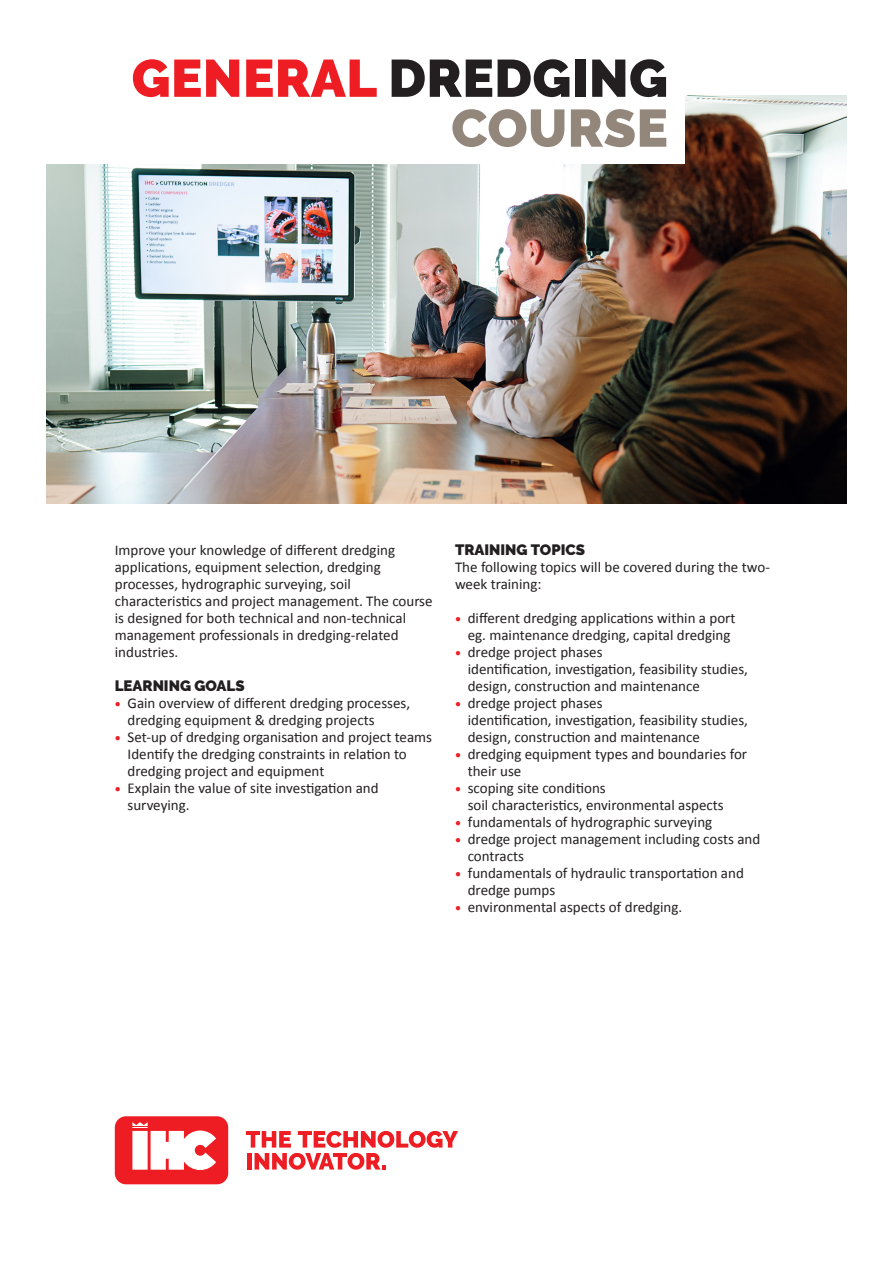
<style>
.page{position:relative;width:893px;height:1263px;background:#fff}
.page>*{position:absolute;margin:0;border:0;box-sizing:border-box;transform-origin:0 0}
.t1{font:900 52.5px/49.8px "Raleway";letter-spacing:.01em;color:#231f20;text-align:right}
.t2{font:15px/17px "Calibri";color:#231f20}
.t3{font:900 15px "Raleway";color:#231f20}
.s1{color:#ee1d23}
.s2{color:#93877c}
.s3{font-weight:700;font-size:12px;color:#ee1d23}
</style>
<div class="page">
<img style="left:47px;top:96px;width:799px;height:408px">
<div style="left:0;top:0;width:685px;height:164px;background:#fff"></div>
<svg style="left:115px;top:1116px;width:113px;height:68px"></svg>
<svg style="left:246px;top:1131px;width:212px;height:39px"></svg>
<p class="t1" style="left:132px;top:54px;width:538px"><span class="s1">GENERAL</span> DREDGING<br><span class="s2">COURSE</span></p>
<p class="t2" style="left:115px;top:541px;width:319px">Improve your knowledge of different dredging applications, equipment selection, dredging processes, hydrographic surveying, soil characteristics and project management. The course is designed for both technical and non-technical management professionals in dredging-related industries.</p>
<p class="t3" style="left:115px;top:677px;width:131px">LEARNING GOALS</p>
<p class="t2" style="left:128px;top:695px;width:284px;text-indent:-13px"><span class="s3">•</span> Gain overview of different dredging processes, dredging equipment &amp; dredging projects</p>
<p class="t2" style="left:128px;top:729px;width:306px;text-indent:-13px"><span class="s3">•</span> Set-up of dredging organisation and project teams<br>Identify the dredging constraints in relation to dredging project and equipment</p>
<p class="t2" style="left:128px;top:780px;width:253px;text-indent:-13px"><span class="s3">•</span> Explain the value of site investigation and surveying.</p>
<p class="t3" style="left:455px;top:541px;width:132px">TRAINING TOPICS</p>
<p class="t2" style="left:455px;top:558px;width:316px">The following topics will be covered during the two&shy;week training:</p>
<p class="t2" style="left:455px;top:610px;width:282px;text-align:center"><span class="s3">•</span> different dredging applications within a port eg. maintenance dredging, capital dredging</p>
<p class="t2" style="left:468px;top:644px;width:282px;text-indent:-13px"><span class="s3">•</span> dredge project phases<br>identification, investigation, feasibility studies, design, construction and maintenance</p>
<p class="t2" style="left:468px;top:695px;width:282px;text-indent:-13px"><span class="s3">•</span> dredge project phases<br>identification, investigation, feasibility studies, design, construction and maintenance</p>
<p class="t2" style="left:468px;top:746px;width:281px;text-indent:-13px"><span class="s3">•</span> dredging equipment types and boundaries for their use</p>
<p class="t2" style="left:468px;top:780px;width:258px;text-indent:-13px"><span class="s3">•</span> scoping site conditions<br>soil characteristics, environmental aspects</p>
<p class="t2" style="left:455px;top:814px;width:259px"><span class="s3">•</span> fundamentals of hydrographic surveying</p>
<p class="t2" style="left:468px;top:831px;width:294px;text-indent:-13px"><span class="s3">•</span> dredge project management including costs and contracts</p>
<p class="t2" style="left:468px;top:865px;width:278px;text-indent:-13px"><span class="s3">•</span> fundamentals of hydraulic transportation and dredge pumps</p>
<p class="t2" style="left:455px;top:899px;width:229px"><span class="s3">•</span> environmental aspects of dredging.</p>
</div>
